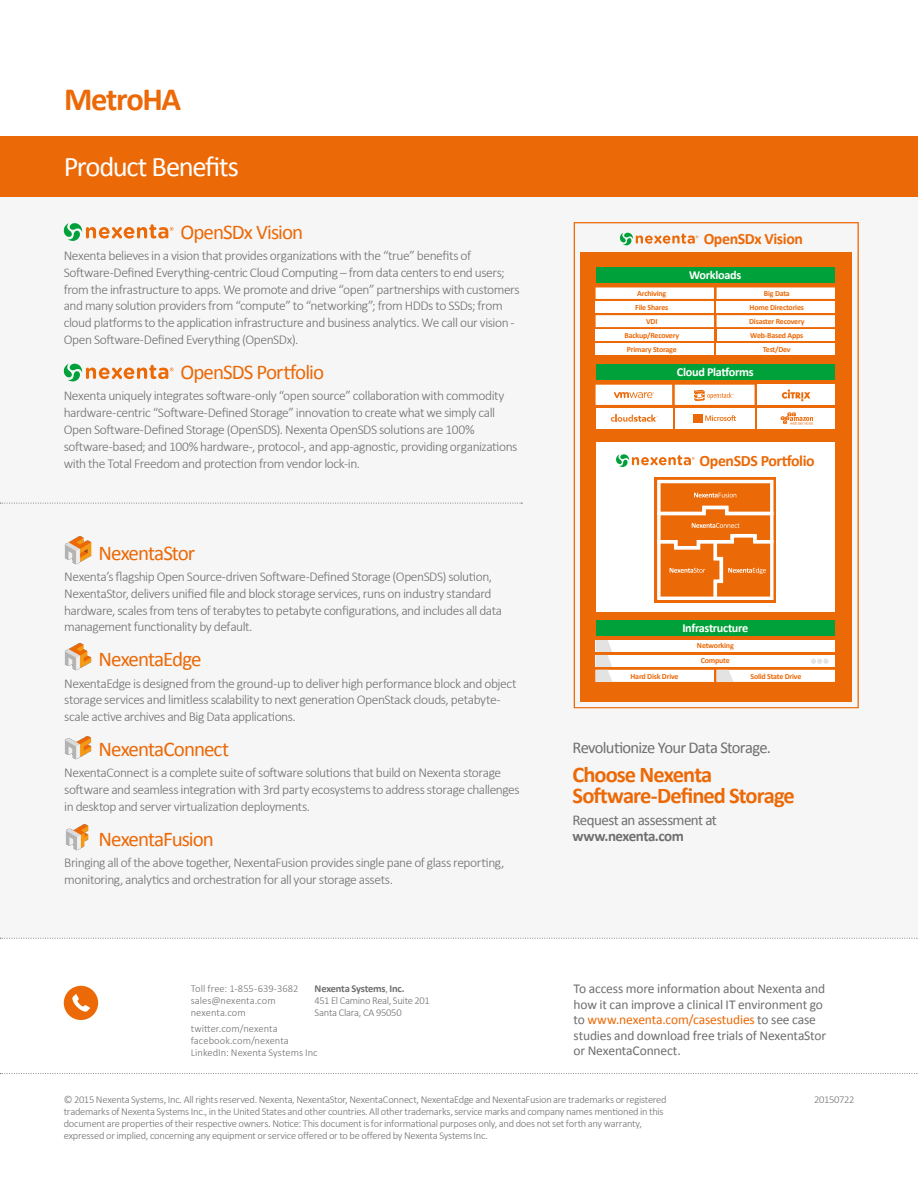
<style>
.page{position:relative;width:918px;height:1188px;background:#fff}
.page>*{position:absolute;margin:0;border:0;box-sizing:border-box;transform-origin:0 0}
.t1{font:700 32.55px "Calibri";letter-spacing:-.04em;color:#ec6907}
.t2{font:28.5px "Calibri";letter-spacing:-.045em;color:#fff}
.t3{font:700 22.5px/21px "Calibri";letter-spacing:-.04em;color:#ec6907}
.t4{font:21px "Calibri";letter-spacing:-.045em;color:#ec6907}
.t5{font:16.5px "Calibri";letter-spacing:-.045em;color:#706f6f}
.t6{font:700 15.9px "Calibri";letter-spacing:-.025em;color:#ec6907}
.t7{font:15px "Calibri";letter-spacing:-.04em;color:#706f6f}
.t8{font:700 15px "Calibri";letter-spacing:-.035em;color:#706f6f}
.t9{font:300 13.5px/16.8px "Calibri";letter-spacing:-.035em;color:#706f6f}
.t10{font:13.5px/15.5px "Calibri";letter-spacing:-.015em;color:#706f6f}
.t11{font:700 12.3px "Calibri";letter-spacing:-.025em;color:#fff}
.t12{font:300 10.5px/12px "Calibri";letter-spacing:-.025em;color:#706f6f}
.t13{font:300 10.5px/12px "Calibri";letter-spacing:.005em;color:#706f6f}
.t14{font:700 7.95px/14.1px "Calibri";letter-spacing:-.025em;color:#ec6907;text-align:center}
.s1{font-weight:700}
.s2{color:#ec6907}
</style>
<div class="page">
<div style="left:0;top:189px;width:918px;height:749px;background:#f6f6f6"></div>
<div style="left:0;top:136px;width:918px;height:60px;background:#ec6907"></div>
<img style="left:65px;top:536px;width:26px;height:28px">
<img style="left:65px;top:643px;width:26px;height:28px">
<img style="left:65px;top:735px;width:26px;height:25px">
<img style="left:66px;top:824px;width:23px;height:27px">
<svg style="left:0;top:1073px;width:918px;height:1px"></svg>
<svg style="left:0;top:938px;width:918px;height:1px"></svg>
<svg style="left:0;top:503px;width:522px;height:1px"></svg>
<svg style="left:574px;top:222px;width:285px;height:486px"></svg>
<div style="left:580px;top:253px;width:272px;height:449px;background:#ec6907"></div>
<div style="left:596px;top:267px;width:239px;height:16px;background:#00a13a"></div>
<div style="left:596px;top:443px;width:239px;height:169px;background:#fff"></div>
<div style="left:717px;top:302px;width:118px;height:11px;background:#fff"></div>
<div style="left:717px;top:330px;width:118px;height:11px;background:#fff"></div>
<div style="left:717px;top:344px;width:118px;height:11px;background:#fff"></div>
<svg style="left:596px;top:287px;width:239px;height:12px;background:#fdf6f0"></svg>
<svg style="left:596px;top:315px;width:239px;height:12px;background:#fefbf8"></svg>
<div style="left:596px;top:302px;width:118px;height:11px;background:#fff"></div>
<div style="left:596px;top:330px;width:118px;height:11px;background:#fff"></div>
<div style="left:596px;top:344px;width:118px;height:11px;background:#fff"></div>
<div style="left:596px;top:364px;width:239px;height:16px;background:#00a13a"></div>
<div style="left:596px;top:620px;width:239px;height:16px;background:#00a13a"></div>
<div style="left:596px;top:408px;width:76px;height:20px;background:#fff"></div>
<div style="left:758px;top:408px;width:77px;height:20px;background:#fff"></div>
<div style="left:757px;top:385px;width:78px;height:20px;background:#fff"></div>
<div style="left:675px;top:408px;width:80px;height:20px;background:#fff"></div>
<svg style="left:782px;top:389px;width:29px;height:12px"></svg>
<svg style="left:694px;top:414px;width:42px;height:9px"></svg>
<svg style="left:596px;top:385px;width:159px;height:20px;background:#fdf1e7"></svg>
<svg style="left:781px;top:412px;width:32px;height:13px"></svg>
<svg style="left:611px;top:415px;width:47px;height:7px"></svg>
<svg style="left:596px;top:640px;width:239px;height:42px;background:#fae7d9"></svg>
<div style="left:654px;top:477px;width:122px;height:126px;background:#ec6907"></div>
<svg style="left:657px;top:480px;width:117px;height:120px"></svg>
<svg style="left:619px;top:233px;width:79px;height:12px"></svg>
<svg style="left:616px;top:454px;width:79px;height:13px"></svg>
<svg style="left:63px;top:223px;width:110px;height:18px"></svg>
<svg style="left:63px;top:364px;width:110px;height:18px"></svg>
<div style="left:64px;top:986px;width:34px;height:34px;background:#ec6907;border-radius:50%"></div>
<svg style="left:72px;top:994px;width:18px;height:18px"></svg>
<h1 class="t1" style="left:64px;top:79px;width:119px">MetroHA</h1>
<h2 class="t2" style="left:64px;top:149px;width:177px">Product Benefits</h2>
<h3 class="t4" style="left:180px;top:218px;width:124px">OpenSDx Vision</h3>
<p class="t9" style="left:64px;top:246px;width:458px">Nexenta believes in a vision that provides organizations with the “true” benefits of Software-Defined Everything-centric Cloud Computing – from data centers to end users; from the infrastructure to apps. We promote and drive “open” partnerships with customers and many solution providers from “compute” to “networking”; from HDDs to SSDs; from cloud platforms to the application infrastructure and business analytics. We call our vision - Open Software-Defined Everything (OpenSDx).</p>
<h3 class="t4" style="left:180px;top:359px;width:145px">OpenSDS Portfolio</h3>
<p class="t9" style="left:64px;top:387px;width:455px">Nexenta uniquely integrates software-only “open source” collaboration with commodity hardware-centric “Software-Defined Storage” innovation to create what we simply call Open Software-Defined Storage (OpenSDS). Nexenta OpenSDS solutions are 100% software-based; and 100% hardware-, protocol-, and app-agnostic, providing organizations with the Total Freedom and protection from vendor lock-in.</p>
<h3 class="t4" style="left:99px;top:539px;width:98px">NexentaStor</h3>
<p class="t9" style="left:64px;top:567px;width:440px">Nexenta’s flagship Open Source-driven Software-Defined Storage (OpenSDS) solution, NexentaStor, delivers unified file and block storage services, runs on industry standard hardware, scales from tens of terabytes to petabyte configurations, and includes all data management functionality by default.</p>
<h3 class="t4" style="left:99px;top:646px;width:105px">NexentaEdge</h3>
<p class="t9" style="left:64px;top:674px;width:454px">NexentaEdge is designed from the ground-up to deliver high performance block and object storage services and limitless scalability to next generation OpenStack clouds, petabyte&shy;scale active archives and Big Data applications.</p>
<h3 class="t4" style="left:99px;top:736px;width:132px">NexentaConnect</h3>
<p class="t9" style="left:64px;top:764px;width:457px">NexentaConnect is a complete suite of software solutions that build on Nexenta storage software and seamless integration with 3rd party ecosystems to address storage challenges in desktop and server virtualization deployments.</p>
<h3 class="t4" style="left:99px;top:826px;width:117px">NexentaFusion</h3>
<p class="t9" style="left:64px;top:854px;width:442px">Bringing all of the above together, NexentaFusion provides single pane of glass reporting, monitoring, analytics and orchestration for all your storage assets.</p>
<p class="t13" style="left:191px;top:982px;width:109px">Toll free: 1-855-639-3682 sales@nexenta.com nexenta.com</p>
<p class="t13" style="left:191px;top:1022px;width:129px">twitter.com/nexenta facebook.com/nexenta<br>LinkedIn: Nexenta Systems Inc</p>
<p class="t12" style="left:315px;top:982px;width:117px"><span class="s1">Nexenta Systems</span>, <span class="s1">Inc.<br></span>451 El Camino Real, Suite 201<br>Santa Clara, CA 95050</p>
<p class="t6" style="left:704px;top:228px;width:101px">OpenSDx Vision</p>
<p class="t11" style="left:689px;top:268px;width:54px">Workloads</p>
<p class="t14" style="left:624px;top:286px;width:56px">Archiving<br>File Shares<br>VDI<br>Backup/Recovery<br>Primary Storage</p>
<p class="t14" style="left:749px;top:286px;width:57px">Big Data<br>Home Directories<br>Disaster Recovery<br>Web-Based Apps<br>Test/Dev</p>
<p class="t11" style="left:677px;top:364px;width:78px">Cloud Platforms</p>
<p class="t6" style="left:700px;top:450px;width:117px">OpenSDS Portfolio</p>
<p class="t11" style="left:682px;top:620px;width:67px">Infrastructure</p>
<p class="t14" style="left:701px;top:654px;width:30px">Compute</p>
<p class="t14" style="left:697px;top:639px;width:38px">Networking</p>
<p class="t14" style="left:631px;top:669px;width:50px">Hard Disk Drive</p>
<p class="t14" style="left:750px;top:669px;width:52px">Solid State Drive</p>
<p class="t5" style="left:573px;top:737px;width:200px">Revolutionize Your Data Storage.</p>
<h3 class="t3" style="left:573px;top:764px;width:224px">Choose Nexenta<br>Software-Defined Storage</h3>
<p class="t7" style="left:573px;top:810px;width:146px">Request an assessment at</p>
<p class="t8" style="left:573px;top:827px;width:113px">www.nexenta.com</p>
<p class="t10" style="left:574px;top:981px;width:254px">To access more information about Nexenta and how it can improve a clinical IT environment go to <span class="s2">www.nexenta.com/casestudies</span> to see case studies and download free trials of NexentaStor or NexentaConnect.</p>
<p class="t12" style="left:64px;top:1093px;width:604px">© 2015 Nexenta Systems, Inc. All rights reserved. Nexenta, NexentaStor, NexentaConnect, NexentaEdge and NexentaFusion are trademarks or registered</p>
<p class="t12" style="left:814px;top:1093px;width:42px">20150722</p>
<p class="t12" style="left:64px;top:1105px;width:601px">trademarks of Nexenta Systems Inc., in the United States and other countries. All other trademarks, service marks and company names mentioned in this document are properties of their respective owners. Notice: This document is for informational purposes only, and does not set forth any warranty, expressed or implied, concerning any equipment or service offered or to be offered by Nexenta Systems Inc.</p>
</div>
